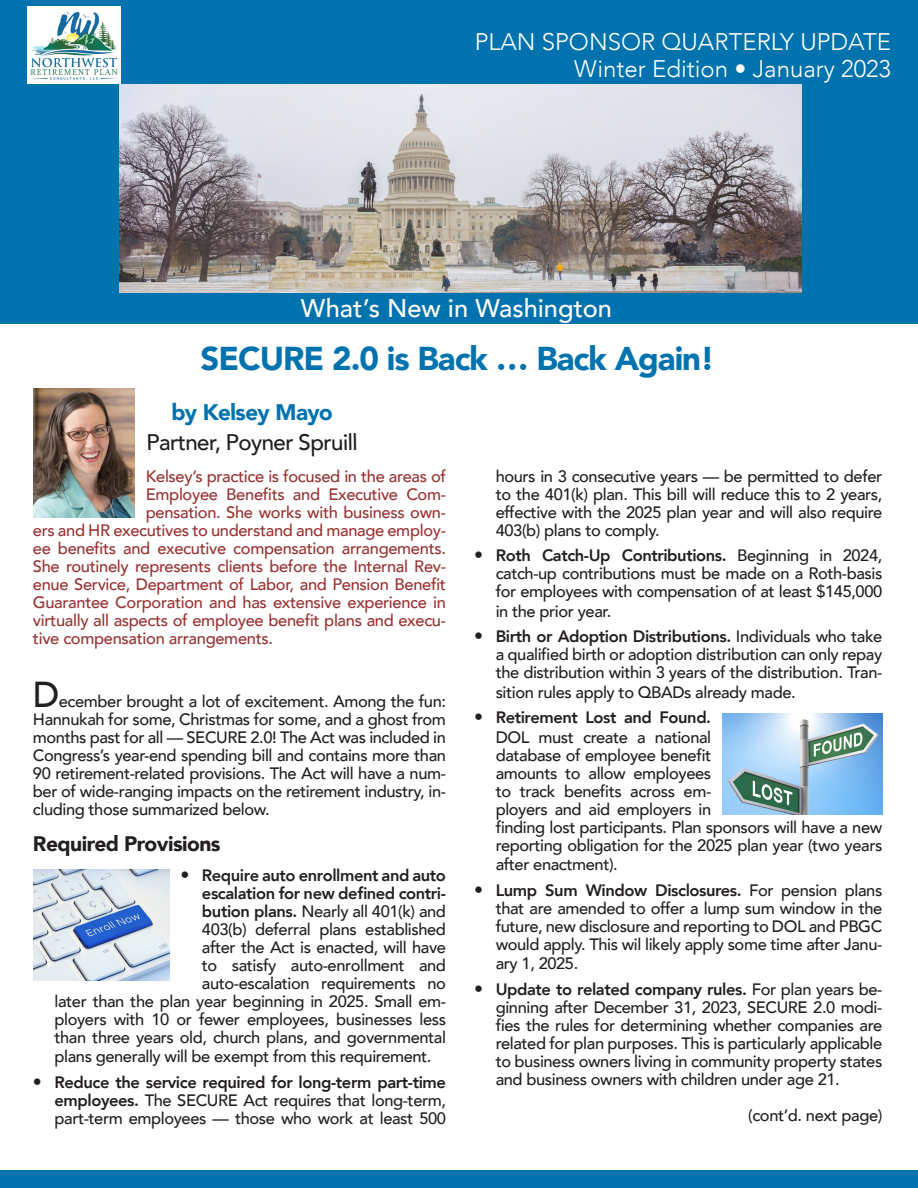
<style>
.page{position:relative;width:918px;height:1188px;background:#fff}
.page>*{position:absolute;margin:0;border:0;box-sizing:border-box;transform-origin:0 0}
.t1{font:900 33px "Avenir";letter-spacing:-.03em;color:#0073ae}
.t2{font:500 25.5px "Avenir";color:#fff}
.t3{font:300 24px "Avenir";color:#fff}
.t4{font:500 22.5px "Avenir";color:#231f20}
.t5{font:900 22.5px "Avenir";color:#0073ae}
.t6{font:900 21px "Avenir";letter-spacing:-.025em;color:#231f20}
.t7{font:500 16.5px/18px "Avenir";letter-spacing:-.025em;color:#231f20;text-align:justify}
.t8{font:500 16.5px "Avenir";letter-spacing:-.02em;color:#993232}
.t9{font:800 16.5px/19.5px "Avenir";letter-spacing:-.025em;color:#231f20;text-align:right}
.s1{font-size:36px}
.s2{font-size:18px}
.s3{font-weight:800}
.s4{font-weight:500;font-size:18px}
.s5{font-weight:500}
</style>
<div class="page">
<div style="left:0;top:0;width:918px;height:324px;background:#0073ae"></div>
<div style="left:0;top:1171px;width:918px;height:17px;background:#0073ae"></div>
<img style="left:34px;top:389px;width:101px;height:128px">
<img style="left:120px;top:84px;width:681px;height:208px">
<img style="left:33px;top:869px;width:137px;height:112px">
<img style="left:722px;top:714px;width:161px;height:101px">
<img style="left:27px;top:6px;width:94px;height:77px">
<p class="t3" style="left:475px;top:27px;width:418px">PLAN SPONSOR QUARTERLY UPDATE</p>
<p class="t3" style="left:574px;top:54px;width:318px">Winter Edition • January 2023</p>
<p class="t2" style="left:301px;top:286px;width:313px">Whatʼs New in Washington</p>
<p class="t1" style="left:200px;top:331px;width:516px">SECURE 2.0 is Back … Back Again!</p>
<p class="t5" style="left:171px;top:393px;width:164px">by Kelsey Mayo</p>
<p class="t4" style="left:146px;top:423px;width:214px">Partner, Poyner Spruill</p>
<p class="t8" style="left:146px;top:462px;width:302px">Kelsey’s practice is focused in the areas of</p>
<p class="t8" style="left:146px;top:480px;width:302px">Employee Benefits and Executive Com-</p>
<p class="t8" style="left:146px;top:498px;width:302px">pensation. She works with business own-</p>
<p class="t8" style="left:33px;top:516px;width:415px">ers and HR executives to understand and manage employ-</p>
<p class="t8" style="left:33px;top:534px;width:415px">ee benefits and executive compensation arrangements.</p>
<p class="t8" style="left:33px;top:552px;width:415px">She routinely represents clients before the Internal Rev-</p>
<p class="t8" style="left:33px;top:570px;width:415px">enue Service, Department of Labor, and Pension Benefit</p>
<p class="t8" style="left:33px;top:588px;width:415px">Guarantee Corporation and has extensive experience in</p>
<p class="t8" style="left:33px;top:606px;width:415px">virtually all aspects of employee benefit plans and execu-</p>
<p class="t8" style="left:33px;top:624px;width:242px">tive compensation arrangements.</p>
<p class="t7" style="left:33px;top:691px;width:415px"><span class="s1">D</span>ecember brought a lot of excitement. Among the fun:<br>Hannukah for some, Christmas for some, and a ghost from months past for all — SECURE 2.0! The Act was included in Congress’s year-end spending bill and contains more than 90 retirement-related provisions. The Act will have a num&shy;ber of wide-ranging impacts on the retirement industry, in&shy;cluding those summarized below.</p>
<p class="t6" style="left:33px;top:825px;width:189px">Required Provisions</p>
<p class="t7" style="left:55px;top:865px;width:393px;text-align:right"><span class="s2">•</span> <span class="s3">Require auto enrollment and auto<br>escalation for new defined contri-<br>bution plans.</span> Nearly all 401(k) and<br>403(b) deferral plans established<br>after the Act is enacted, will have<br>to satisfy auto-enrollment and<br>auto-escalation requirements no<br>later than the plan year beginning in 2025. Small em&shy;ployers with 10 or fewer employees, businesses less than three years old, church plans, and governmental</p>
<p class="t7" style="left:55px;top:1046px;width:379px">plans generally will be exempt from this requirement.</p>
<p class="t7" style="left:55px;top:1072px;width:393px;text-indent:-22px"><span class="s2">•</span> <span class="s3">Reduce the service required for long-term part-time employees.</span> The SECURE Act requires that long-term, part-term employees — those who work at least 500</p>
<p class="t7" style="left:496px;top:466px;width:388px">hours in 3 consecutive years — be permitted to defer to the 401(k) plan. This bill will reduce this to 2 years, effective with the 2025 plan year and will also require 403(b) plans to comply.</p>
<p class="t7" style="left:496px;top:546px;width:388px;text-indent:-22px"><span class="s2">•</span> <span class="s3">Roth Catch-Up Contributions.</span> Beginning in 2024, catch-up contributions must be made on a Roth-basis for employees with compensation of at least $145,000</p>
<p class="t7" style="left:496px;top:601px;width:117px">in the prior year.</p>
<p class="t7" style="left:496px;top:627px;width:388px;text-indent:-22px"><span class="s2">•</span> <span class="s3">Birth or Adoption Distributions.</span> Individuals who take a qualified birth or adoption distribution can only repay the distribution within 3 years of the distribution. Tran-</p>
<p class="t7" style="left:496px;top:682px;width:302px">sition rules apply to QBADs already made.</p>
<p class="t9" style="left:474px;top:708px;width:239px"><span class="s4">•</span> Retirement Lost and Found.<br><span class="s5">DOL must create a national</span></p>
<p class="t7" style="left:496px;top:745px;width:388px;text-align:left">database of employee benefit<br>amounts to allow employees<br>to track benefits across em-<br>ployers and aid employers in<br>finding lost participants. Plan sponsors will have a new reporting obligation for the 2025 plan year (two years</p>
<p class="t7" style="left:496px;top:855px;width:124px">after enactment).</p>
<p class="t7" style="left:496px;top:880px;width:388px;text-indent:-22px"><span class="s2">•</span> <span class="s3">Lump Sum Window Disclosures.</span> For pension plans that are amended to offer a lump sum window in the future, new disclosure and reporting to DOL and PBGC would apply. This wil likely apply some time after Janu-</p>
<p class="t7" style="left:496px;top:954px;width:84px">ary 1, 2025.</p>
<p class="t7" style="left:496px;top:979px;width:388px;text-indent:-22px"><span class="s2">•</span> <span class="s3">Update to related company rules.</span> For plan years be&shy;ginning after December 31, 2023, SECURE 2.0 modi&shy;fies the rules for determining whether companies are related for plan purposes. This is particularly applicable to business owners living in community property states and business owners with children under age 21.</p>
<p class="t7" style="left:748px;top:1105px;width:136px">(cont’d. next page)</p>
</div>
